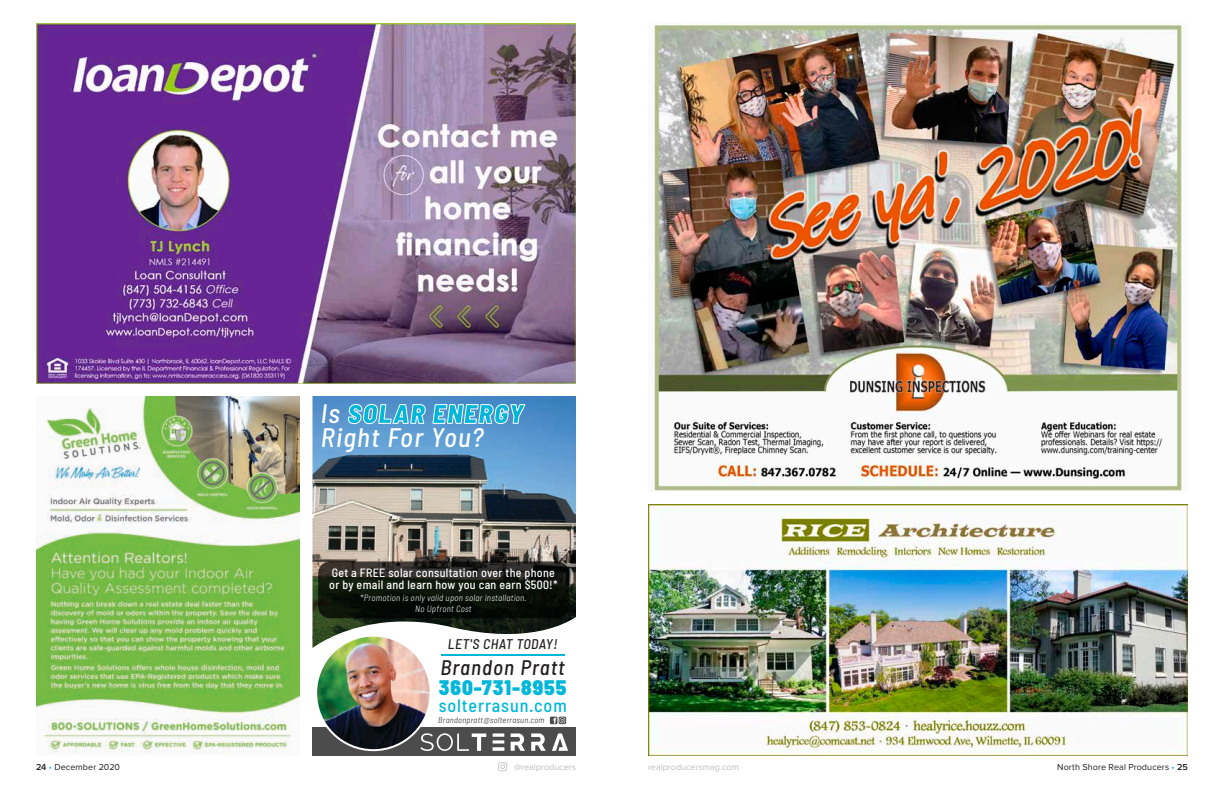
<style>
.page{position:relative;width:1224px;height:792px;background:#fff}
.page>*{position:absolute;margin:0;border:0;box-sizing:border-box;transform-origin:0 0}
.t1{font:italic 500 semi-condensed 26.7px/23.3px "Barlow";letter-spacing:.05em;color:#fff}
.t2{font:italic 500 semi-condensed 21px "Barlow";letter-spacing:.05em;color:#231f20}
.t3{font:900 semi-condensed 21px "Barlow";letter-spacing:.05em;color:#00b7d9}
.t4{font:500 semi-condensed 18px "Barlow";letter-spacing:.05em;color:#00b7d9}
.t5{font:italic 500 semi-condensed 14px "Barlow";letter-spacing:.035em;color:#231f20}
.t6{font:500 semi-condensed 12px/12px "Barlow";letter-spacing:.025em;color:#fff}
.t7{font:italic 300 semi-condensed 9px/12px "Barlow";letter-spacing:.025em;color:#fff;text-align:center}
.t8{font:9px "Proxima Nova";letter-spacing:.01em;color:#231f20}
.t9{font:9px "Proxima Nova";color:#bcbec0}
.t10{font:italic 300 semi-condensed 8.4px "Barlow";letter-spacing:.035em;color:#231f20}
.s1{font-weight:900;color:#00b7d9}
.s2{font-weight:600}
.s3{color:#19a8e0}
</style>
<div class="page">
<svg style="left:498px;top:762px;width:9px;height:9px"></svg>
<img style="left:36px;top:24px;width:540px;height:360px">
<img style="left:312px;top:638px;width:18px;height:10px">
<img style="left:312px;top:396px;width:264px;height:242px">
<svg style="left:318px;top:562px;width:251px;height:56px;background:#121610"></svg>
<div style="left:312px;top:728px;width:264px;height:28px;background:#4c4c4c"></div>
<svg style="left:550px;top:717px;width:16px;height:7px"></svg>
<svg style="left:347px;top:396px;width:79px;height:44px;background:#69a1d3"></svg>
<svg style="left:432px;top:396px;width:94px;height:44px;background:#669ed1"></svg>
<hr style="left:442px;top:654px;width:123px;height:2px;background:#00b7d9">
<img style="left:316px;top:636px;width:115px;height:114px;border-radius:57px">
<div style="left:315px;top:635px;width:117px;height:116px;border:2px solid #fff;border-radius:50%"></div>
<svg style="left:531px;top:733px;width:15px;height:18px"></svg>
<svg style="left:511px;top:733px;width:14px;height:18px"></svg>
<svg style="left:552px;top:733px;width:16px;height:18px"></svg>
<svg style="left:420px;top:733px;width:66px;height:18px"></svg>
<svg style="left:493px;top:733px;width:11px;height:18px"></svg>
<img style="left:36px;top:396px;width:264px;height:358px">
<img style="left:653px;top:24px;width:531px;height:468px">
<img style="left:648px;top:504px;width:540px;height:252px">
<h1 class="t1" style="left:321px;top:401px;width:204px">Is <span class="s1">SOLAR ENERGY<br></span>Right For You?</h1>
<p class="t6" style="left:329px;top:566px;width:230px">Get a FREE solar consultation over the phone or by email and learn how you can earn $500!*</p>
<p class="t7" style="left:360px;top:591px;width:168px">*Promotion is only valid upon solar installation.<br>No Upfront Cost</p>
<p class="t5" style="left:448px;top:635px;width:111px">LET'S CHAT TODAY!</p>
<h2 class="t2" style="left:441px;top:654px;width:126px">Brandon Pratt</h2>
<h2 class="t3" style="left:439px;top:674px;width:129px">360-731-8955</h2>
<h3 class="t4" style="left:439px;top:694px;width:130px">solterrasun.com</h3>
<p class="t10" style="left:438px;top:715px;width:108px">Brandonpratt@solterrasun.com</p>
<p class="t8" style="left:36px;top:762px;width:86px"><span class="s2">24</span> <span class="s3">•</span> December 2020</p>
<p class="t9" style="left:514px;top:762px;width:63px">@realproducers</p>
<p class="t9" style="left:648px;top:762px;width:92px">realproducersmag.com</p>
<p class="t8" style="left:1057px;top:762px;width:132px">North Shore Real Producers <span class="s3">•</span> <span class="s2">25</span></p>
</div>
